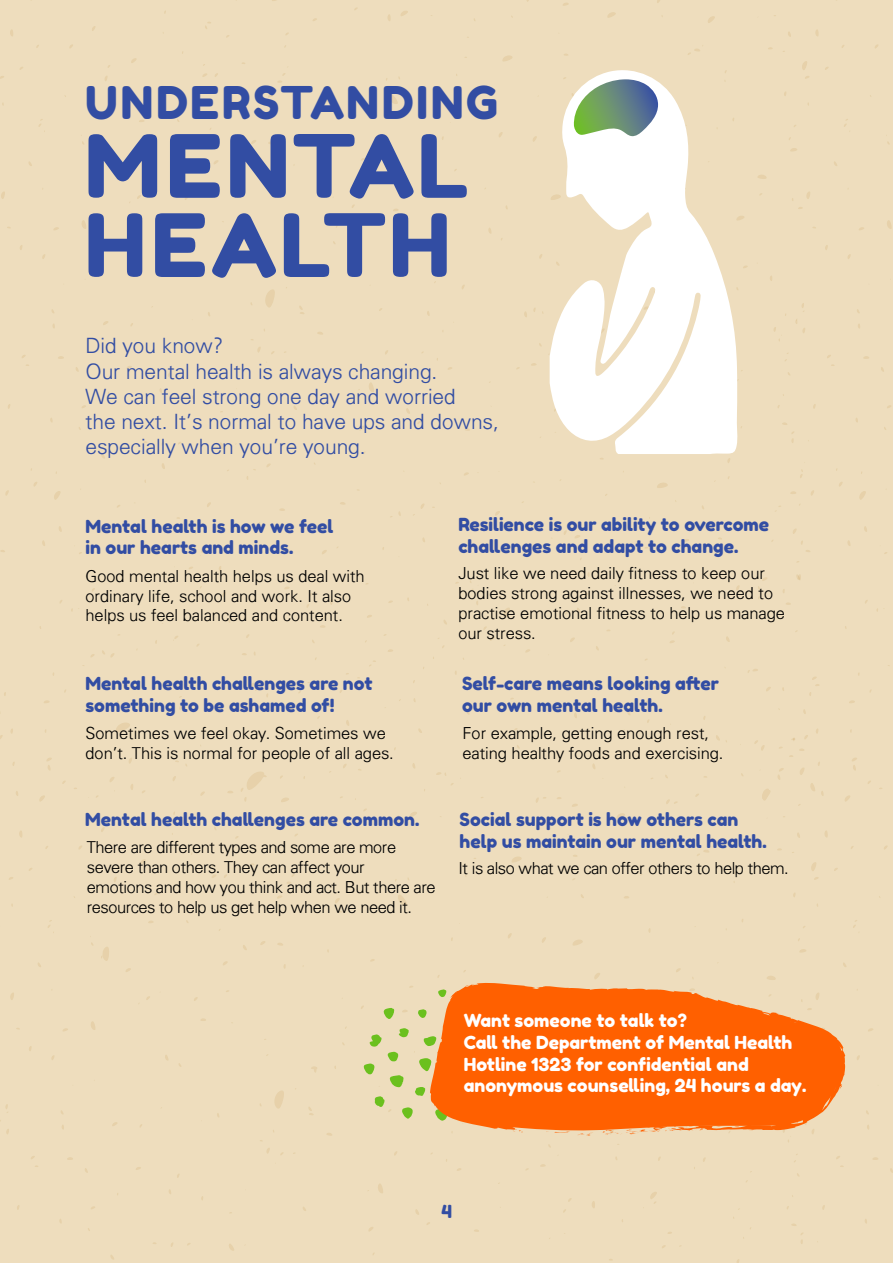
<style>
.page{position:relative;width:893px;height:1263px;background:#fff}
.page>*{position:absolute;margin:0;border:0;box-sizing:border-box;transform-origin:0 0}
.t1{font:86.85px/79.2px "Fredoka One";letter-spacing:.035em;color:#324da3}
.t2{font:45px "Fredoka One";letter-spacing:.06em;color:#324da3}
.t3{font:300 21px/25.2px "Univers";color:#324da3}
.t4{font:18px/21.6px "Fredoka One";color:#324da3}
.t5{font:18px/21.6px "Fredoka One";color:#fff}
.t6{font:300 16.5px/19.8px "Univers";color:#000}
.t7{font:300 16.5px/19.8px "Univers";letter-spacing:-.025em;color:#000}
</style>
<div class="page">
<div style="left:0;top:0;width:788px;height:761px;background:#eeddbd"></div>
<div style="left:788px;top:0;width:105px;height:761px;background:#eeddbd"></div>
<div style="left:0;top:761px;width:797px;height:501px;background:#eeddbd"></div>
<div style="left:797px;top:761px;width:96px;height:501px;background:#eeddbd"></div>
<svg style="left:550px;top:66px;width:187px;height:388px"></svg>
<svg style="left:383px;top:1008px;width:11px;height:11px"></svg>
<svg style="left:418px;top:1009px;width:9px;height:9px"></svg>
<svg style="left:399px;top:1028px;width:10px;height:9px"></svg>
<svg style="left:369px;top:1034px;width:13px;height:13px"></svg>
<svg style="left:424px;top:1036px;width:6px;height:10px"></svg>
<svg style="left:388px;top:1052px;width:10px;height:9px"></svg>
<svg style="left:419px;top:1058px;width:11px;height:13px"></svg>
<svg style="left:363px;top:1063px;width:12px;height:11px"></svg>
<svg style="left:390px;top:1075px;width:14px;height:12px"></svg>
<svg style="left:415px;top:1087px;width:10px;height:9px"></svg>
<svg style="left:375px;top:1096px;width:9px;height:11px"></svg>
<svg style="left:402px;top:1107px;width:11px;height:12px"></svg>
<svg style="left:573px;top:79px;width:85px;height:58px"></svg>
<svg style="left:432px;top:983px;width:417px;height:151px"></svg>
<svg style="left:546px;top:1131px;width:24px;height:1px"></svg>
<svg style="left:576px;top:1132px;width:17px;height:4px"></svg>
<svg style="left:430px;top:982px;width:415px;height:149px;background:#fb731d"></svg>
<svg style="left:760px;top:1014px;width:8px;height:3px"></svg>
<svg style="left:601px;top:1126px;width:106px;height:9px"></svg>
<svg style="left:730px;top:1123px;width:24px;height:8px"></svg>
<svg style="left:791px;top:1120px;width:7px;height:3px"></svg>
<svg style="left:831px;top:1082px;width:12px;height:8px"></svg>
<svg style="left:512px;top:1130px;width:12px;height:2px"></svg>
<svg style="left:649px;top:989px;width:11px;height:8px"></svg>
<h2 class="t2" style="left:85px;top:75px;width:415px">UNDERSTANDING</h2>
<h1 class="t1" style="left:85px;top:126px;width:385px">MENTAL<br>HEALTH</h1>
<p class="t3" style="left:86px;top:333px;width:139px">Did you know?</p>
<p class="t3" style="left:86px;top:358px;width:415px">Our mental health is always changing.<br>We can feel strong one day and worried<br>the next. It’s normal to have ups and downs, especially when you’re young.</p>
<p class="t4" style="left:86px;top:515px;width:249px">Mental health is how we feel in our hearts and minds.</p>
<p class="t6" style="left:86px;top:566px;width:281px">Good mental health helps us deal with ordinary life, school and work. It also helps us feel balanced and content.</p>
<p class="t4" style="left:458px;top:513px;width:312px">Resilience is our ability to overcome challenges and adapt to change.</p>
<p class="t6" style="left:458px;top:563px;width:328px">Just like we need daily fitness to keep our bodies strong against illnesses, we need to practise emotional fitness to help us manage our stress.</p>
<p class="t4" style="left:86px;top:672px;width:288px">Mental health challenges are not something to be ashamed of!</p>
<p class="t4" style="left:462px;top:672px;width:258px">Self-care means looking after our own mental health.</p>
<p class="t6" style="left:86px;top:723px;width:310px">Sometimes we feel okay. Sometimes we don't. This is normal for people of all ages.</p>
<p class="t6" style="left:462px;top:723px;width:262px">For example, getting enough rest, eating healthy foods and exercising.</p>
<p class="t4" style="left:85px;top:809px;width:336px">Mental health challenges are common.</p>
<p class="t7" style="left:87px;top:837px;width:350px">There are different types and some are more severe than others. They can affect your<br>emotions and how you think and act. But there are resources to help us get help when we need it.</p>
<p class="t4" style="left:460px;top:809px;width:309px">Social support is how others can help us maintain our mental health.</p>
<p class="t7" style="left:458px;top:858px;width:332px">It is also what we can offer others to help them.</p>
<p class="t5" style="left:464px;top:1010px;width:344px">Want someone to talk to?<br>Call the Department of Mental Health Hotline 1323 for confidential and anonymous counselling, 24 hours a day.</p>
<p class="t4" style="left:441px;top:1201px;width:12px">4</p>
</div>
